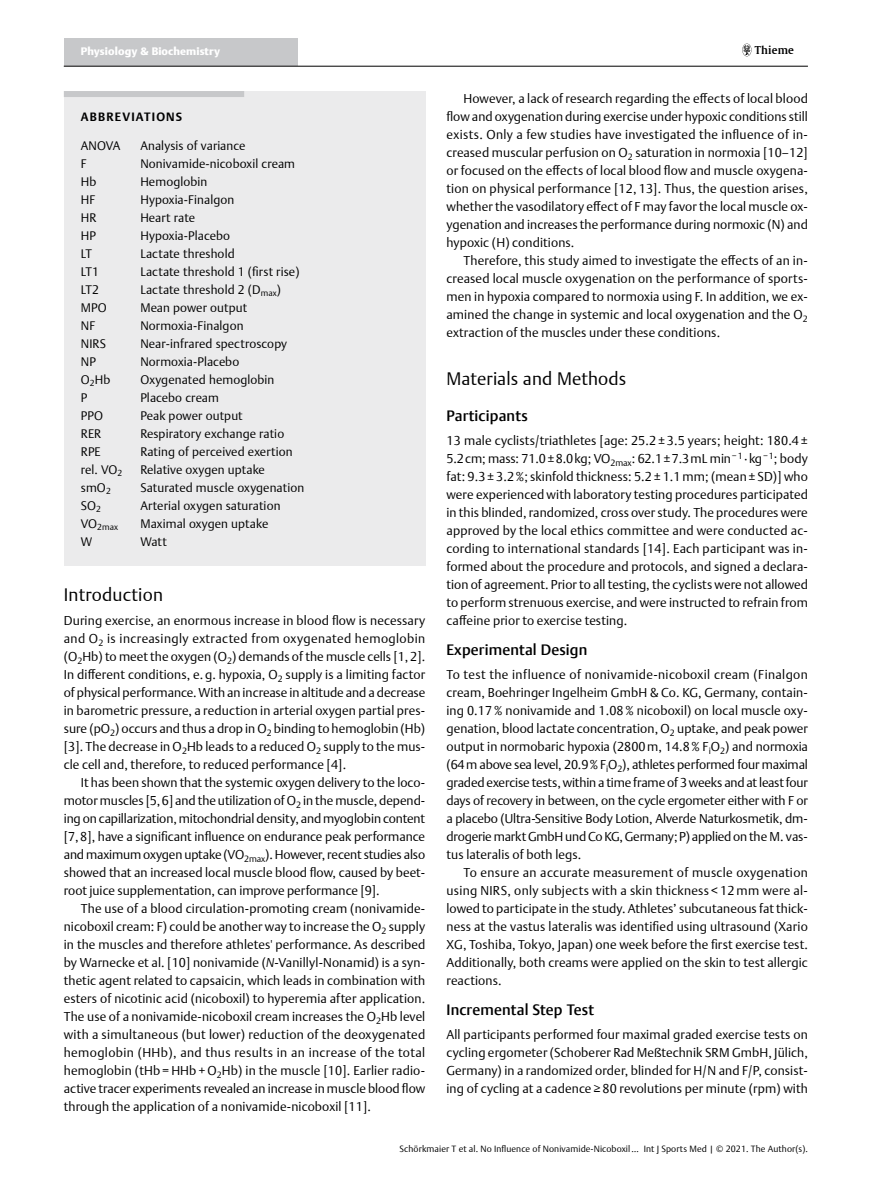
<style>
.page{position:relative;width:893px;height:1191px;background:#fff}
.page>*{position:absolute;margin:0;border:0;box-sizing:border-box;transform-origin:0 0}
.t1{font:300 18px "Thieme Argo 2011";letter-spacing:.01em;color:#000}
.t2{font:500 15px "Thieme Argo 2011";letter-spacing:.01em;color:#000}
.t3{font:300 12.75px/18px "Thieme Argo 2011";letter-spacing:.01em;color:#000;text-align:justify}
.t4{font:300 12.3px "Thieme Argo 2011";letter-spacing:.01em;color:#000}
.t5{font:700 12px "Thieme Argo 2011";letter-spacing:.1em;color:#000}
.t6{font:900 10.8px "Thieme Argo 2011";letter-spacing:.01em;color:#fff}
.t7{font:600 10.8px "Thieme Gulliver 2011";letter-spacing:.01em;color:#000}
.t8{font:300 9px "Thieme Argo 2011";letter-spacing:.01em;color:#000}
.t9{font:300 8.55px "Thieme Argo 2011";color:#000}
.s1{font-style:italic}
</style>
<div class="page">
<div style="left:64px;top:38px;width:234px;height:28px;background:#c7c8ca"></div>
<hr style="left:64px;top:66px;width:744px;height:1px;background:#000">
<svg style="left:742px;top:44px;width:9px;height:12px"></svg>
<div style="left:64px;top:91px;width:361px;height:474px;background:#ebebec"></div>
<div style="left:64px;top:91px;width:180px;height:6px;background:#c7c8ca"></div>
<p class="t6" style="left:81px;top:44px;width:141px">Physiology &amp; Biochemistry</p>
<p class="t7" style="left:755px;top:42px;width:40px">Thieme</p>
<p class="t5" style="left:81px;top:109px;width:102px">ABBREVIATIONS</p>
<p class="t4" style="left:81px;top:137px;width:41px">ANOVA</p>
<p class="t4" style="left:140px;top:137px;width:107px">Analysis of variance</p>
<p class="t4" style="left:81px;top:155px;width:7px">F</p>
<p class="t4" style="left:140px;top:155px;width:156px">Nonivamide-nicoboxil cream</p>
<p class="t4" style="left:81px;top:173px;width:17px">Hb</p>
<p class="t4" style="left:140px;top:173px;width:69px">Hemoglobin</p>
<p class="t4" style="left:81px;top:191px;width:16px">HF</p>
<p class="t4" style="left:140px;top:191px;width:96px">Hypoxia-Finalgon</p>
<p class="t4" style="left:81px;top:209px;width:17px">HR</p>
<p class="t4" style="left:140px;top:209px;width:56px">Heart rate</p>
<p class="t4" style="left:81px;top:227px;width:17px">HP</p>
<p class="t4" style="left:140px;top:227px;width:91px">Hypoxia-Placebo</p>
<p class="t4" style="left:81px;top:245px;width:13px">LT</p>
<p class="t4" style="left:140px;top:245px;width:96px">Lactate threshold</p>
<p class="t4" style="left:81px;top:263px;width:20px">LT1</p>
<p class="t4" style="left:140px;top:263px;width:161px">Lactate threshold 1 (first rise)</p>
<p class="t4" style="left:81px;top:281px;width:20px">LT2</p>
<p class="t4" style="left:140px;top:281px;width:142px">Lactate threshold 2 (D<sub>max</sub>)</p>
<p class="t4" style="left:81px;top:299px;width:27px">MPO</p>
<p class="t4" style="left:140px;top:299px;width:108px">Mean power output</p>
<p class="t4" style="left:81px;top:317px;width:16px">NF</p>
<p class="t4" style="left:140px;top:317px;width:105px">Normoxia-Finalgon</p>
<p class="t4" style="left:81px;top:335px;width:27px">NIRS</p>
<p class="t4" style="left:140px;top:335px;width:148px">Near-infrared spectroscopy</p>
<p class="t4" style="left:81px;top:353px;width:17px">NP</p>
<p class="t4" style="left:140px;top:353px;width:100px">Normoxia-Placebo</p>
<p class="t4" style="left:81px;top:371px;width:31px">O<sub>2</sub>Hb</p>
<p class="t4" style="left:140px;top:371px;width:136px">Oxygenated hemoglobin</p>
<p class="t4" style="left:81px;top:389px;width:8px">P</p>
<p class="t4" style="left:140px;top:389px;width:80px">Placebo cream</p>
<p class="t4" style="left:81px;top:407px;width:24px">PPO</p>
<p class="t4" style="left:140px;top:407px;width:104px">Peak power output</p>
<p class="t4" style="left:81px;top:425px;width:22px">RER</p>
<p class="t4" style="left:140px;top:425px;width:145px">Respiratory exchange ratio</p>
<p class="t4" style="left:81px;top:443px;width:21px">RPE</p>
<p class="t4" style="left:140px;top:443px;width:154px">Rating of perceived exertion</p>
<p class="t4" style="left:81px;top:461px;width:43px">rel. VO<sub>2</sub></p>
<p class="t4" style="left:140px;top:461px;width:126px">Relative oxygen uptake</p>
<p class="t4" style="left:81px;top:479px;width:31px">smO<sub>2</sub></p>
<p class="t4" style="left:140px;top:479px;width:165px">Saturated muscle oxygenation</p>
<p class="t4" style="left:81px;top:497px;width:22px">SO<sub>2</sub></p>
<p class="t4" style="left:140px;top:497px;width:142px">Arterial oxygen saturation</p>
<p class="t9" style="left:81px;top:521px;width:39px"><sup>VO</sup>2max</p>
<p class="t4" style="left:140px;top:515px;width:130px">Maximal oxygen uptake</p>
<p class="t4" style="left:81px;top:533px;width:13px">W</p>
<p class="t4" style="left:140px;top:533px;width:28px">Watt</p>
<h1 class="t1" style="left:64px;top:583px;width:101px">Introduction</h1>
<p class="t3" style="left:64px;top:611px;width:363px">During exercise, an enormous increase in blood flow is necessary and O<sub>2</sub> is increasingly extracted from oxygenated hemoglobin (O<sub>2</sub>Hb) to meet the oxygen (O<sub>2</sub>) demands of the muscle cells [1,2].<br>In different conditions, e. g. hypoxia, O<sub>2</sub> supply is a limiting factor of physical performance. With an increase in altitude and a decrease in barometric pressure, a reduction in arterial oxygen partial pres&shy;sure (pO<sub>2</sub>) occurs and thus a drop in O<sub>2</sub> binding to hemoglobin (Hb) [3]. The decrease in O<sub>2</sub>Hb leads to a reduced O<sub>2</sub> supply to the mus&shy;cle cell and, therefore, to reduced performance [4].</p>
<p class="t3" style="left:64px;top:773px;width:363px;text-indent:17px">It has been shown that the systemic oxygen delivery to the loco&shy;motor muscles [5,6] and the utilization of O<sub>2</sub> in the muscle, depend&shy;ing on capillarization, mitochondrial density, and myoglobin content [7,8], have a significant influence on endurance peak performance and maximum oxygen uptake (VO<sub>2max</sub>). However, recent studies also showed that an increased local muscle blood flow, caused by beet&shy;root juice supplementation, can improve performance [9].</p>
<p class="t3" style="left:64px;top:899px;width:363px;text-indent:17px">The use of a blood circulation-promoting cream (nonivamide&shy;nicoboxil cream: F) could be another way to increase the O<sub>2</sub> supply in the muscles and therefore athletes' performance. As described by Warnecke et al. [10] nonivamide (<span class="s1">N</span>-Vanillyl-Nonamid) is a syn&shy;thetic agent related to capsaicin, which leads in combination with esters of nicotinic acid (nicoboxil) to hyperemia after application.<br>The use of a nonivamide-nicoboxil cream increases the O<sub>2</sub>Hb level with a simultaneous (but lower) reduction of the deoxygenated hemoglobin (HHb), and thus results in an increase of the total hemoglobin (tHb =HHb + O<sub>2</sub>Hb) in the muscle [10]. Earlier radio&shy;active tracer experiments revealed an increase in muscle blood flow through the application of a nonivamide-nicoboxil [11].</p>
<p class="t3" style="left:446px;top:89px;width:363px;text-indent:17px">However, a lack of research regarding the effects of local blood flow and oxygenation during exercise under hypoxic conditions still exists. Only a few studies have investigated the influence of in&shy;creased muscular perfusion on O<sub>2</sub> saturation in normoxia [10–12] or focused on the effects of local blood flow and muscle oxygena&shy;tion on physical performance [12, 13]. Thus, the question arises, whether the vasodilatory effect of F may favor the local muscle ox&shy;ygenation and increases the performance during normoxic (N) and hypoxic (H) conditions.</p>
<p class="t3" style="left:446px;top:251px;width:363px;text-indent:17px">Therefore, this study aimed to investigate the effects of an in&shy;creased local muscle oxygenation on the performance of sports&shy;men in hypoxia compared to normoxia using F. In addition, we ex&shy;amined the change in systemic and local oxygenation and the O<sub>2 </sub>extraction of the muscles under these conditions.</p>
<h1 class="t1" style="left:446px;top:367px;width:181px">Materials and Methods</h1>
<p class="t2" style="left:446px;top:406px;width:83px">Participants</p>
<p class="t3" style="left:446px;top:431px;width:363px">13 male cyclists/triathletes [age: 25.2 ± 3.5 years; height: 180.4 ± 5.2cm; mass: 71.0±8.0kg; VO<sub>2max</sub>: 62.1±7.3mL min<sup>−1</sup> ·kg<sup>−1</sup>; body fat: 9.3 ± 3.2%; skinfold thickness: 5.2 ± 1.1mm; (mean ± SD)] who were experienced with laboratory testing procedures participated in this blinded, randomized, cross over study. The procedures were approved by the local ethics committee and were conducted ac&shy;cording to international standards [14]. Each participant was in&shy;formed about the procedure and protocols, and signed a declara&shy;tion of agreement. Prior to all testing, the cyclists were not allowed to perform strenuous exercise, and were instructed to refrain from caffeine prior to exercise testing.</p>
<p class="t2" style="left:446px;top:640px;width:142px">Experimental Design</p>
<p class="t3" style="left:446px;top:665px;width:363px">To test the influence of nonivamide-nicoboxil cream (Finalgon cream, Boehringer Ingelheim GmbH &amp; Co. KG, Germany, contain&shy;ing 0.17% nonivamide and 1.08% nicoboxil) on local muscle oxy&shy;genation, blood lactate concentration, O<sub>2</sub> uptake, and peak power output in normobaric hypoxia (2800m, 14.8% F<sub>i</sub>O<sub>2</sub>) and normoxia (64m above sea level, 20.9% F<sub>i</sub>O<sub>2</sub>), athletes performed four maximal graded exercise tests, within a time frame of 3weeks and at least four days of recovery in between, on the cycle ergometer either with F or a placebo (Ultra-Sensitive Body Lotion, Alverde Naturkosmetik, dm&shy;drogerie markt GmbH und Co KG, Germany; P) applied on the M. vas&shy;tus lateralis of both legs.</p>
<p class="t3" style="left:446px;top:863px;width:363px;text-indent:17px">To ensure an accurate measurement of muscle oxygenation using NIRS, only subjects with a skin thickness &lt; 12 mm were al&shy;lowed to participate in the study. Athletes’ subcutaneous fat thick&shy;ness at the vastus lateralis was identified using ultrasound (Xario XG, Toshiba, Tokyo, Japan) one week before the first exercise test.<br>Additionally, both creams were applied on the skin to test allergic reactions.</p>
<p class="t2" style="left:446px;top:1000px;width:149px">Incremental Step Test</p>
<p class="t3" style="left:446px;top:1025px;width:363px">All participants performed four maximal graded exercise tests on cycling ergometer (Schoberer Rad Meßtechnik SRM GmbH, Jülich, Germany) in a randomized order, blinded for H/N and F/P, consist&shy;ing of cycling at a cadence ≥ 80 revolutions per minute (rpm) with</p>
<p class="t8" style="left:400px;top:1143px;width:410px">Schörkmaier T et al. No Influence of Nonivamide-Nicoboxil … Int J Sports Med | © 2021. The Author(s).</p>
</div>
